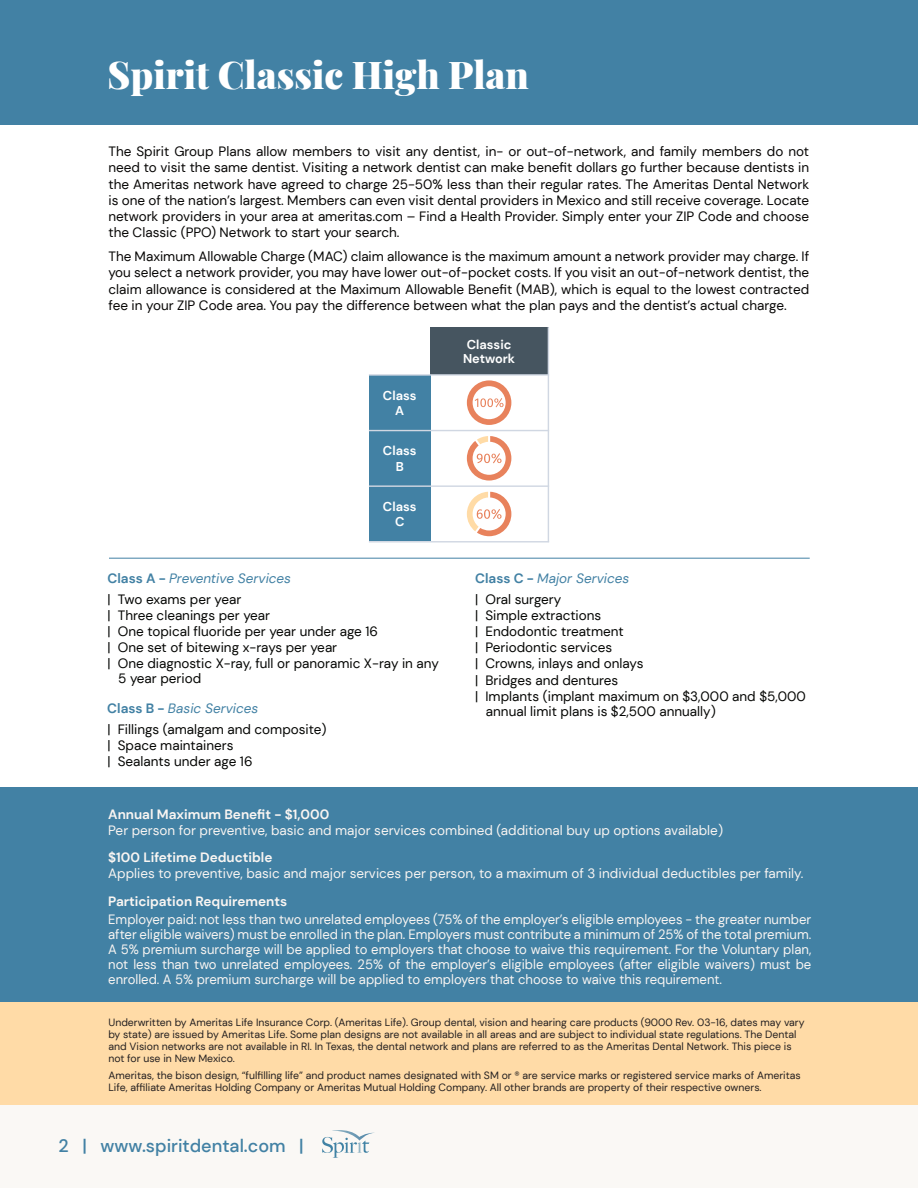
<style>
.page{position:relative;width:918px;height:1188px;background:#fff}
.page>*{position:absolute;margin:0;border:0;box-sizing:border-box;transform-origin:0 0}
.t1{font:900 37.5px "Playfair Display";color:#fff}
.t2{font:500 18px "DM Sans";color:#4281a4}
.t3{font:13.5px/16.2px "DM Sans";color:#070605;text-align:justify}
.t4{font:13.5px/15px "DM Sans";color:#f9f5f2;text-align:justify}
.t5{font:13.5px "DM Sans";color:#040503}
.t6{font:700 13.5px "DM Sans";color:#f9f5f2}
.t7{font:italic 13.5px "DM Sans";color:#4281a4}
.t8{font:700 12.75px/13.5px "DM Sans";color:#fff}
.t9{font:10.5px/12px "DM Sans";color:#231f20}
.s1{font-weight:700;font-style:normal}
</style>
<div class="page">
<div style="left:0;top:0;width:918px;height:124px;background:#4281a4"></div>
<div style="left:0;top:1002px;width:918px;height:103px;background:#ffdba7"></div>
<div style="left:431px;top:327px;width:118px;height:47px;background:#465560"></div>
<hr style="left:548px;top:327px;width:1px;height:215px;background:#d0d7e2">
<div style="left:369px;top:376px;width:62px;height:165px;background:#4281a4"></div>
<hr style="left:369px;top:374px;width:180px;height:2px;background:#d0d7e2">
<hr style="left:369px;top:430px;width:180px;height:1px;background:#d0d7e2">
<hr style="left:369px;top:485px;width:180px;height:2px;background:#d0d7e2">
<hr style="left:369px;top:541px;width:180px;height:1px;background:#d0d7e2">
<svg style="left:467px;top:380px;width:44px;height:45px"></svg>
<svg style="left:467px;top:492px;width:44px;height:44px"></svg>
<svg style="left:467px;top:436px;width:44px;height:45px"></svg>
<hr style="left:109px;top:558px;width:701px;height:1px;background:#4281a4">
<div style="left:0;top:787px;width:918px;height:215px;background:#4281a4"></div>
<div style="left:0;top:1105px;width:918px;height:83px;background:#faf8f5"></div>
<svg style="left:322px;top:1130px;width:52px;height:28px"></svg>
<div style="left:341px;top:1154px;width:58px;height:13px;background:#faf8f5"></div>
<p class="t1" style="left:107px;top:46px;width:423px">Spirit Classic High Plan</p>
<p class="t3" style="left:108px;top:143px;width:702px">The Spirit Group Plans allow members to visit any dentist, in- or out-of-network, and family members do not need to visit the same dentist. Visiting a network dentist can make benefit dollars go further because dentists in the Ameritas network have agreed to charge 25-50% less than their regular rates. The Ameritas Dental Network is one of the nation’s largest. Members can even visit dental providers in Mexico and still receive coverage. Locate network providers in your area at ameritas.com – Find a Health Provider. Simply enter your ZIP Code and choose the Classic (PPO) Network to start your search.</p>
<p class="t3" style="left:108px;top:248px;width:702px">The Maximum Allowable Charge (MAC) claim allowance is the maximum amount a network provider may charge. If you select a network provider, you may have lower out-of-pocket costs. If you visit an out-of-network dentist, the claim allowance is considered at the Maximum Allowable Benefit (MAB), which is equal to the lowest contracted fee in your ZIP Code area. You pay the difference between what the plan pays and the dentist’s actual charge.</p>
<p class="t8" style="left:383px;top:389px;width:35px">Class</p>
<p class="t8" style="left:395px;top:404px;width:10px">A</p>
<p class="t8" style="left:383px;top:444px;width:35px">Class</p>
<p class="t8" style="left:396px;top:460px;width:10px">B</p>
<p class="t8" style="left:383px;top:500px;width:35px">Class</p>
<p class="t8" style="left:395px;top:515px;width:11px">C</p>
<p class="t7" style="left:107px;top:570px;width:185px"><span class="s1">Class A -</span> Preventive Services</p>
<p class="t5" style="left:107px;top:591px;width:135px">| Two exams per year</p>
<p class="t5" style="left:107px;top:607px;width:164px">| Three cleanings per year</p>
<p class="t5" style="left:107px;top:623px;width:272px">| One topical fluoride per year under age 16</p>
<p class="t5" style="left:107px;top:639px;width:231px">| One set of bitewing x-rays per year</p>
<p class="t5" style="left:107px;top:655px;width:333px">| One diagnostic X-ray, full or panoramic X-ray in any</p>
<p class="t5" style="left:118px;top:670px;width:84px">5 year period</p>
<p class="t7" style="left:107px;top:700px;width:153px"><span class="s1">Class B -</span> Basic Services</p>
<p class="t5" style="left:107px;top:721px;width:221px">| Fillings (amalgam and composite)</p>
<p class="t5" style="left:107px;top:737px;width:127px">| Space maintainers</p>
<p class="t5" style="left:107px;top:753px;width:147px">| Sealants under age 16</p>
<p class="t6" style="left:108px;top:806px;width:223px">Annual Maximum Benefit - $1,000</p>
<p class="t8" style="left:463px;top:338px;width:54px">Classic<br>Network</p>
<p class="t7" style="left:475px;top:570px;width:156px"><span class="s1">Class C -</span> Major Services</p>
<p class="t5" style="left:475px;top:591px;width:88px">| Oral surgery</p>
<p class="t5" style="left:475px;top:607px;width:128px">| Simple extractions</p>
<p class="t5" style="left:475px;top:623px;width:150px">| Endodontic treatment</p>
<p class="t5" style="left:475px;top:639px;width:139px">| Periodontic services</p>
<p class="t5" style="left:475px;top:655px;width:170px">| Crowns, inlays and onlays</p>
<p class="t5" style="left:475px;top:672px;width:145px">| Bridges and dentures</p>
<p class="t5" style="left:475px;top:688px;width:332px">| Implants (implant maximum on $3,000 and $5,000</p>
<p class="t5" style="left:486px;top:703px;width:231px">annual limit plans is $2,500 annually)</p>
<p class="t4" style="left:108px;top:823px;width:616px">Per person for preventive, basic and major services combined (additional buy up options available)</p>
<p class="t6" style="left:108px;top:849px;width:166px">$100 Lifetime Deductible</p>
<p class="t4" style="left:108px;top:866px;width:697px">Applies to preventive, basic and major services per person, to a maximum of 3 individual deductibles per family.</p>
<p class="t6" style="left:108px;top:892px;width:180px">Participation Requirements</p>
<p class="t4" style="left:108px;top:912px;width:705px">Employer paid: not less than two unrelated employees (75% of the employer’s eligible employees - the greater number after eligible waivers) must be enrolled in the plan. Employers must contribute a minimum of 25% of the total premium.<br>A 5% premium surcharge will be applied to employers that choose to waive this requirement. For the Voluntary plan, not less than two unrelated employees. 25% of the employer’s eligible employees (after eligible waivers) must be enrolled. A 5% premium surcharge will be applied to employers that choose to waive this requirement.</p>
<p class="t9" style="left:108px;top:1017px;width:698px">Underwritten by Ameritas Life Insurance Corp. (Ameritas Life). Group dental, vision and hearing care products (9000 Rev. 03-16, dates may vary by state) are issued by Ameritas Life. Some plan designs are not available in all areas and are subject to individual state regulations. The Dental and Vision networks are not available in RI. In Texas, the dental network and plans are referred to as the Ameritas Dental Network. This piece is not for use in New Mexico.</p>
<p class="t9" style="left:108px;top:1069px;width:694px">Ameritas, the bison design, “fulfilling life” and product names designated with SM or ® are service marks or registered service marks of Ameritas<br>Life, affiliate Ameritas Holding Company or Ameritas Mutual Holding Company. All other brands are property of their respective owners.</p>
<h2 class="t2" style="left:59px;top:1134px;width:247px">2 | www.spiritdental.com |</h2>
</div>
